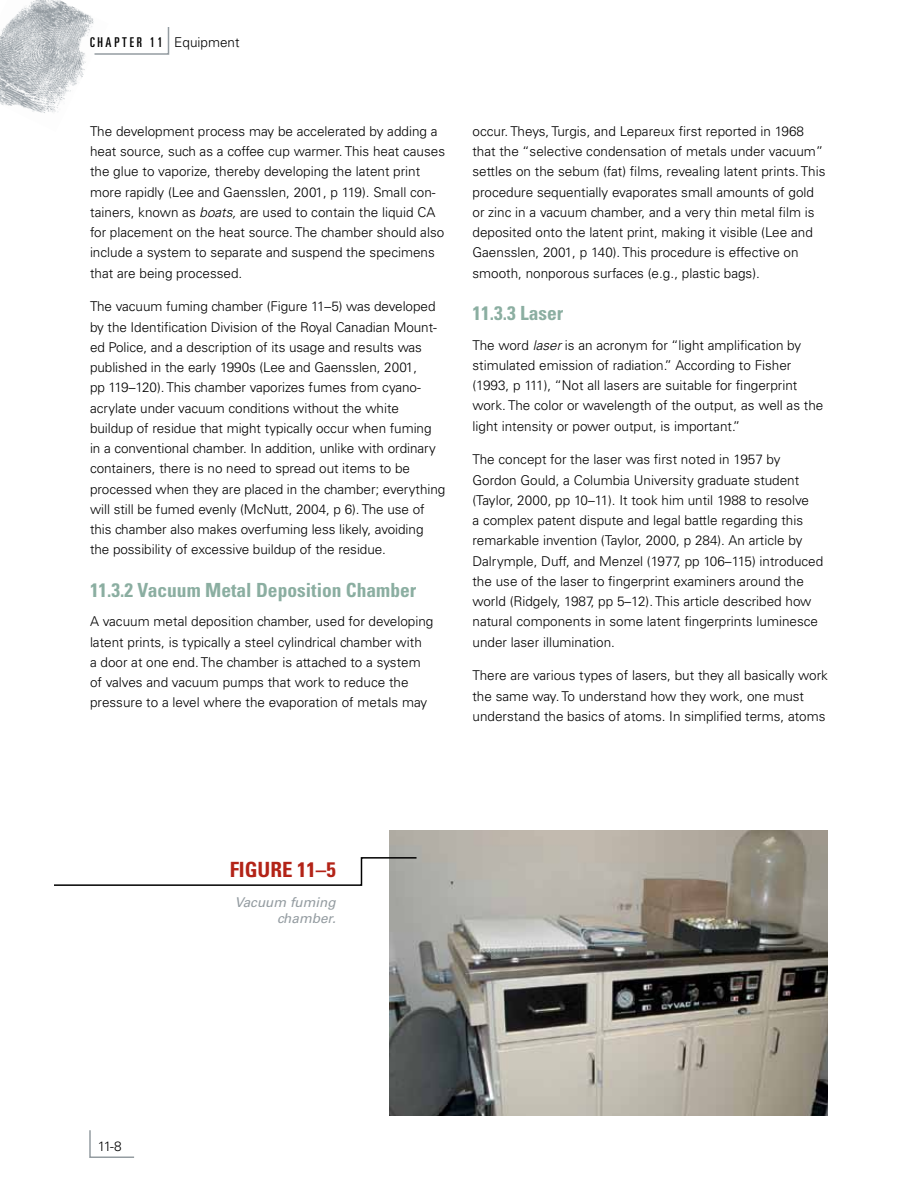
<style>
.page{position:relative;width:918px;height:1188px;background:#fff}
.page>*{position:absolute;margin:0;border:0;box-sizing:border-box;transform-origin:0 0}
.t1{font:700 condensed 21px "Univers LT Std";color:#b32317}
.t2{font:700 condensed 19.5px "Univers LT Std";color:#8baea1}
.t3{font:300 13.5px/20.2px "Univers LT Std";color:#000}
.t4{font:italic 13.5px/16.2px "Univers LT Std";color:#949ca1;text-align:right}
.t5{font:ultra-condensed 13.5px "Univers LT Std";color:#000}
.s1{font-weight:300;font-stretch:normal}
.s2{font-style:italic}
</style>
<div class="page">
<img style="left:0;top:0;width:94px;height:113px">
<img style="left:390px;top:830px;width:438px;height:286px">
<svg style="left:54px;top:856px;width:364px;height:31px"></svg>
<svg style="left:89px;top:1130px;width:46px;height:28px"></svg>
<svg style="left:93px;top:26px;width:77px;height:30px"></svg>
<p class="t5" style="left:90px;top:35px;width:151px">C h a p t E r 1 1 <span class="s1">Equipment</span></p>
<p class="t3" style="left:90px;top:121px;width:357px">The development process may be accelerated by adding a heat source, such as a coffee cup warmer. This heat causes the glue to vaporize, thereby developing the latent print more rapidly (Lee and Gaensslen, 2001, p 119). Small con&shy;tainers, known as <span class="s2">boats,</span> are used to contain the liquid CA for placement on the heat source. The chamber should also include a system to separate and suspend the specimens that are being processed.</p>
<p class="t3" style="left:90px;top:296px;width:357px">The vacuum fuming chamber (Figure 11–5) was developed by the Identification Division of the Royal Canadian Mount&shy;ed Police, and a description of its usage and results was published in the early 1990s (Lee and Gaensslen, 2001,<br>pp 119–120). This chamber vaporizes fumes from cyano&shy;acrylate under vacuum conditions without the white buildup of residue that might typically occur when fuming<br>in a conventional chamber. In addition, unlike with ordinary containers, there is no need to spread out items to be processed when they are placed in the chamber; everything will still be fumed evenly (McNutt, 2004, p 6). The use of this chamber also makes overfuming less likely, avoiding the possibility of excessive buildup of the residue.</p>
<h1 class="t2" style="left:90px;top:578px;width:328px">11.3.2 Vacuum Metal Deposition Chamber</h1>
<p class="t3" style="left:90px;top:612px;width:345px">A vacuum metal deposition chamber, used for developing latent prints, is typically a steel cylindrical chamber with<br>a door at one end. The chamber is attached to a system of valves and vacuum pumps that work to reduce the pressure to a level where the evaporation of metals may</p>
<p class="t3" style="left:472px;top:121px;width:354px">occur. Theys, Turgis, and Lepareux first reported in 1968 that the “selective condensation of metals under vacuum” settles on the sebum (fat) films, revealing latent prints. This procedure sequentially evaporates small amounts of gold or zinc in a vacuum chamber, and a very thin metal film is deposited onto the latent print, making it visible (Lee and Gaensslen, 2001, p 140). This procedure is effective on smooth, nonporous surfaces (e.g., plastic bags).</p>
<h1 class="t2" style="left:472px;top:302px;width:92px">11.3.3 Laser</h1>
<p class="t3" style="left:472px;top:335px;width:352px">The word <span class="s2">laser</span> is an acronym for “light amplification by stimulated emission of radiation.” According to Fisher (1993, p 111), “Not all lasers are suitable for fingerprint work. The color or wavelength of the output, as well as the light intensity or power output, is important.”</p>
<p class="t3" style="left:472px;top:450px;width:352px">The concept for the laser was first noted in 1957 by Gordon Gould, a Columbia University graduate student (Taylor, 2000, pp 10–11). It took him until 1988 to resolve<br>a complex patent dispute and legal battle regarding this remarkable invention (Taylor, 2000, p 284). An article by Dalrymple, Duff, and Menzel (1977, pp 106–115) introduced the use of the laser to fingerprint examiners around the world (Ridgely, 1987, pp 5–12). This article described how natural components in some latent fingerprints luminesce under laser illumination.</p>
<p class="t3" style="left:472px;top:666px;width:357px">There are various types of lasers, but they all basically work the same way. To understand how they work, one must understand the basics of atoms. In simplified terms, atoms</p>
<p class="t1" style="left:230px;top:857px;width:108px">FIgurE 11–5</p>
<p class="t4" style="left:235px;top:894px;width:102px">Vacuum fuming chamber.</p>
<p class="t3" style="left:98px;top:1136px;width:25px">11-8</p>
</div>
